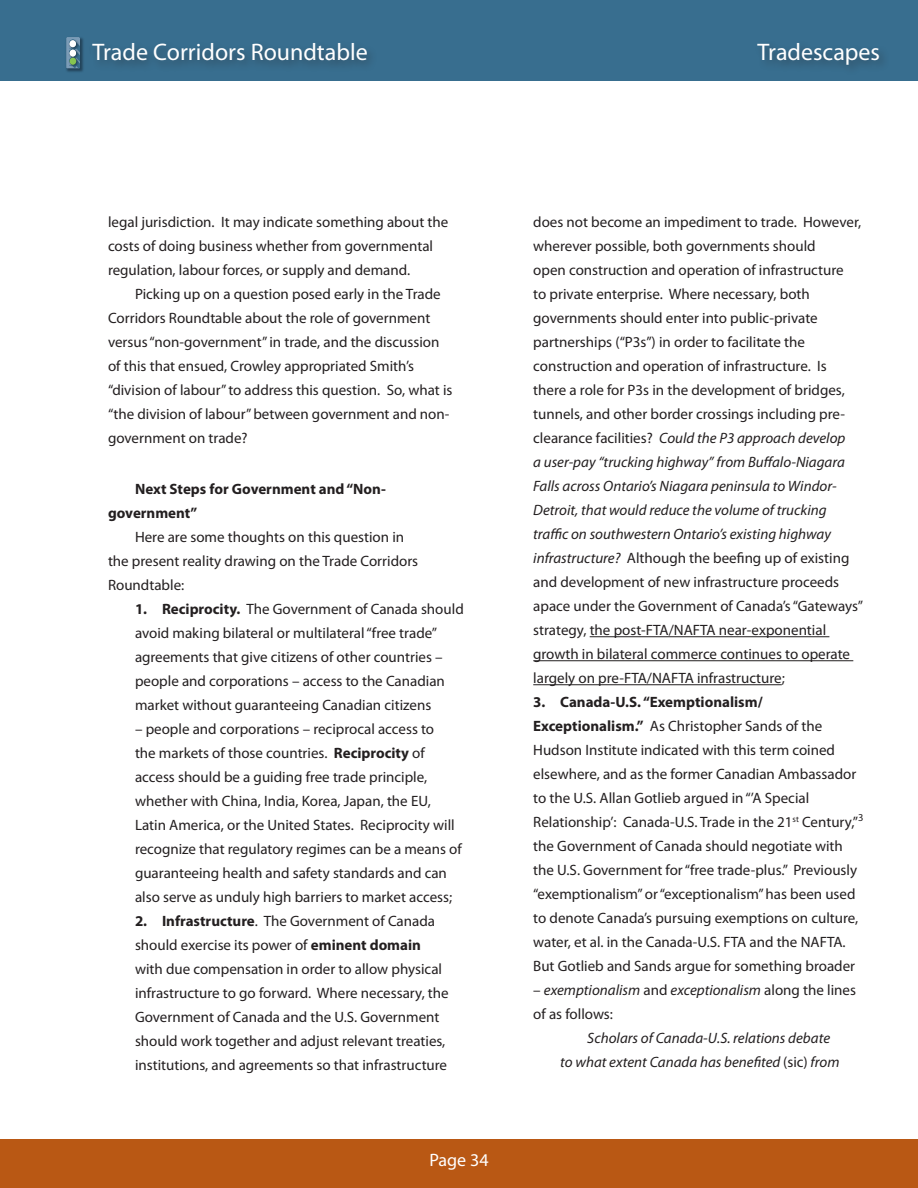
<style>
.page{position:relative;width:918px;height:1188px;background:#fff}
.page>*{position:absolute;margin:0;border:0;box-sizing:border-box;transform-origin:0 0}
.t1{font:24px "Myriad Pro";color:#fff}
.t2{font:23.85px "Myriad";letter-spacing:-.025em;color:#fff}
.t3{font:18px "Myriad Pro";color:#fff}
.t4{font:15px/24px "Myriad Pro";color:#231f20}
.t5{font:italic 15px/24px "Myriad Pro";color:#231f20}
.t6{font:700 15px/24px "Myriad Pro";color:#231f20}
.s1{font-weight:700}
.s2{font-style:italic}
.s3{font-style:normal}
</style>
<div class="page">
<div style="left:0;top:1140px;width:918px;height:48px;background:#b95814"></div>
<div style="left:0;top:0;width:918px;height:81px;background:#386e8f"></div>
<div style="left:752px;top:39px;width:166px;height:52px;background:#231f20;opacity:.45"></div>
<img style="left:66px;top:37px;width:16px;height:35px">
<svg style="left:66px;top:37px;width:14px;height:32px"></svg>
<img style="left:68px;top:38px;width:12px;height:9px">
<div style="left:70px;top:40px;width:6px;height:7px;background:#fff;border-radius:50%"></div>
<img style="left:68px;top:47px;width:13px;height:8px">
<div style="left:70px;top:50px;width:6px;height:7px;background:#fff;border-radius:50%"></div>
<img style="left:68px;top:55px;width:13px;height:14px">
<div style="left:70px;top:58px;width:6px;height:7px;background:#86c551;border-radius:50%"></div>
<img style="left:82px;top:38px;width:1px;height:33px">
<div style="left:87px;top:39px;width:350px;height:52px;background:#231f20;opacity:.45"></div>
<hr style="left:590px;top:636px;width:239px;height:1px;background:#231f20">
<hr style="left:533px;top:660px;width:320px;height:1px;background:#231f20">
<hr style="left:533px;top:684px;width:249px;height:1px;background:#231f20">
<h1 class="t1" style="left:92px;top:39px;width:277px">Trade Corridors Roundtable</h1>
<h1 class="t1" style="left:757px;top:39px;width:124px">Tradescapes</h1>
<h2 class="t2" style="left:133px;top:42px;width:219px">e Cor idors Roundtable</h2>
<p class="t4" style="left:108px;top:211px;width:342px">legal jurisdiction. It may indicate something about the costs of doing business whether from governmental regulation, labour forces, or supply and demand.</p>
<p class="t4" style="left:108px;top:283px;width:346px;text-indent:27px">Picking up on a question posed early in the Trade Corridors Roundtable about the role of government versus “non-government” in trade, and the discussion of this that ensued, Crowley appropriated Smith’s “division of labour” to address this question. So, what is “the division of labour” between government and non&shy;government on trade?</p>
<p class="t6" style="left:108px;top:477px;width:279px;text-indent:27px">Next Steps for Government and “Non&shy;government”</p>
<p class="t4" style="left:108px;top:526px;width:312px;text-indent:27px">Here are some thoughts on this question in the present reality drawing on the Trade Corridors<br>Roundtable:</p>
<p class="t4" style="left:135px;top:598px;width:330px"><span class="s1">1. Reciprocity.</span> The Government of Canada should avoid making bilateral or multilateral “free trade” agreements that give citizens of other countries – people and corporations – access to the Canadian market without guaranteeing Canadian citizens</p>
<p class="t4" style="left:135px;top:718px;width:328px">– people and corporations – reciprocal access to<br>the markets of those countries. <span class="s1">Reciprocity</span> of access should be a guiding free trade principle, whether with China, India, Korea, Japan, the EU, Latin America, or the United States. Reciprocity will recognize that regulatory regimes can be a means of guaranteeing health and safety standards and can also serve as unduly high barriers to market access;</p>
<p class="t4" style="left:135px;top:910px;width:315px"><span class="s1">2. Infrastructure</span>. The Government of Canada should exercise its power of <span class="s1">eminent domain </span>with due compensation in order to allow physical infrastructure to go forward. Where necessary, the Government of Canada and the U.S. Government should work together and adjust relevant treaties, institutions, and agreements so that infrastructure</p>
<p class="t3" style="left:429px;top:1150px;width:61px">Page 34</p>
<p class="t4" style="left:533px;top:211px;width:331px">does not become an impediment to trade. However, wherever possible, both governments should<br>open construction and operation of infrastructure<br>to private enterprise. Where necessary, both governments should enter into public-private partnerships (“P3s”) in order to facilitate the construction and operation of infrastructure. Is there a role for P3s in the development of bridges, tunnels, and other border crossings including pre&shy;clearance facilities? <span class="s2">Could the P3 approach develop<br>a user-pay “trucking highway” from Buffalo-Niagara Falls across Ontario’s Niagara peninsula to Windor-Detroit, that would reduce the volume of trucking traffic on southwestern Ontario’s existing highway infrastructure?</span> Although the beefing up of existing and development of new infrastructure proceeds apace under the Government of Canada’s “Gateways” strategy, the post-FTA/NAFTA near-exponential growth in bilateral commerce continues to operate largely on pre-FTA/NAFTA infrastructure;</p>
<p class="t4" style="left:533px;top:691px;width:332px"><span class="s1">3. Canada-U.S. “Exemptionalism/ Exceptionalism.”</span> As Christopher Sands of the Hudson Institute indicated with this term coined elsewhere, and as the former Canadian Ambassador to the U.S. Allan Gotlieb argued in “’A Special Relationship’: Canada-U.S. Trade in the 21<sup>st</sup> Century,”<sup>3 </sup>the Government of Canada should negotiate with the U.S. Government for “free trade-plus.” Previously “exemptionalism” or “exceptionalism” has been used to denote Canada’s pursuing exemptions on culture, water, et al. in the Canada-U.S. FTA and the NAFTA.<br>But Gotlieb and Sands argue for something broader</p>
<p class="t4" style="left:533px;top:979px;width:324px">– <span class="s2">exemptionalism</span> and <span class="s2">exceptionalism</span> along the lines of as follows:</p>
<p class="t5" style="left:560px;top:1027px;width:281px;text-indent:27px">Scholars of Canada-U.S. relations debate to what extent Canada has benefited <span class="s3">(sic)</span> from</p>
</div>
